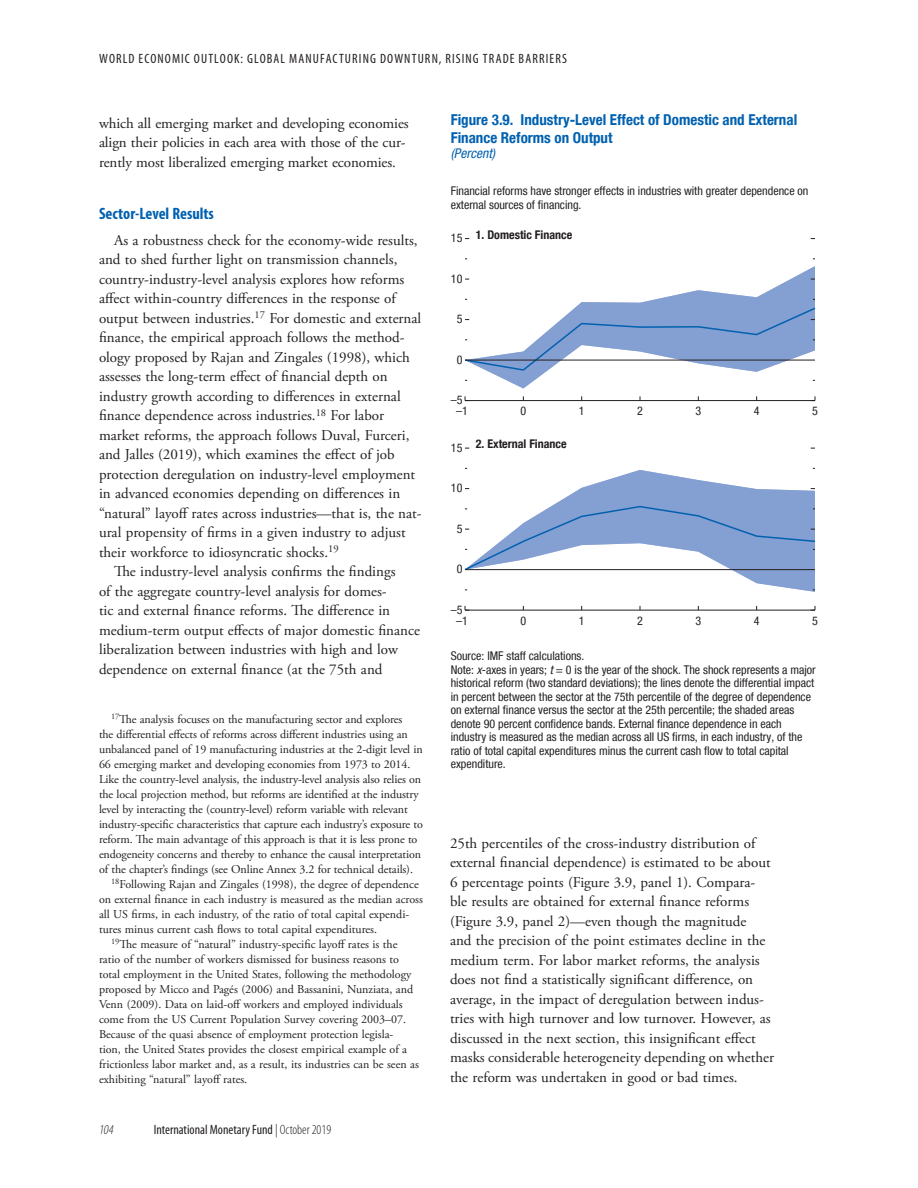
<style>
.page{position:relative;width:918px;height:1188px;background:#fff}
.page>*{position:absolute;margin:0;border:0;box-sizing:border-box;transform-origin:0 0}
.Heading_2{font:700 condensed 16.5px "Myriad Pro";color:#0161b0}
.t1{font:15px/19.5px "Adobe Garamond Pro";color:#231f20}
.t2{font:700 condensed 15px/18px "Helvetica Neue LT Com";color:#0161b0}
.t3{font:condensed 13.5px "Myriad Pro";letter-spacing:.08em;color:#231f20}
.t4{font:condensed 13.5px "Myriad Pro";color:#231f20}
.t5{font:italic condensed 13.5px "Helvetica Neue LT Com";color:#0161b0}
.t6{font:italic 300 condensed 13.5px "Myriad Pro";color:#231f20}
.Footnote_Text{font:12px/15px "Adobe Garamond Pro";letter-spacing:-.005em;color:#231f20}
.t7{font:condensed 12px/13.5px "Helvetica Neue LT Com";color:#231f20}
.t8{font:700 condensed 12px "Helvetica Neue LT Com";color:#231f20}
.s1{font-weight:300}
.s2{font-style:italic}
</style>
<div class="page">
<hr style="left:465px;top:400px;width:350px;height:1px;background:#231f20">
<hr style="left:465px;top:610px;width:350px;height:1px;background:#231f20">
<svg style="left:465px;top:266px;width:351px;height:122px"></svg>
<svg style="left:464px;top:468px;width:351px;height:124px"></svg>
<svg style="left:811px;top:606px;width:5px;height:5px"></svg>
<p class="t3" style="left:99px;top:50px;width:241px">WORLD ECONOMIC OUTLOOK: GLOBAL MANUFACTURING</p>
<p class="t3" style="left:380px;top:50px;width:16px">DOWNTURN</p>
<p class="t3" style="left:439px;top:50px;width:100px">, RISING TRADE BARRIER</p>
<p class="t3" style="left:562px;top:50px;width:6px">S</p>
<p class="t1" style="left:99px;top:114px;width:311px">which all emerging market and developing economies align their policies in each area with those of the cur&shy;rently most liberalized emerging market economies.</p>
<p class="Heading_2" style="left:99px;top:203px;width:117px">Sector-Level Results</p>
<p class="t1" style="left:99px;top:231px;width:324px;text-indent:15px">As a robustness check for the economy-wide results, and to shed further light on transmission channels, country-industry-level analysis explores how reforms affect within-country differences in the response of output between industries.<sup>17</sup> For domestic and external finance, the empirical approach follows the method&shy;ology proposed by Rajan and Zingales (1998), which assesses the long-term effect of financial depth on industry growth according to differences in external finance dependence across industries.<sup>18</sup> For labor market reforms, the approach follows Duval, Furceri, and Jalles (2019), which examines the effect of job protection deregulation on industry-level employment in advanced economies depending on differences in “natural” layoff rates across industries—that is, the nat&shy;ural propensity of firms in a given industry to adjust their workforce to idiosyncratic shocks.<sup>19</sup></p>
<p class="t1" style="left:99px;top:562px;width:323px;text-indent:15px">The industry-level analysis confirms the findings<br>of the aggregate country-level analysis for domes-<br>tic and external finance reforms. The difference in medium-term output effects of major domestic finance liberalization between industries with high and low dependence on external finance (at the 75th and</p>
<p class="Footnote_Text" style="left:99px;top:712px;width:325px;text-indent:12px"><sup>17</sup>The analysis focuses on the manufacturing sector and explores<br>the differential effects of reforms across different industries using an unbalanced panel of 19 manufacturing industries at the 2-digit level in 66 emerging market and developing economies from 1973 to 2014.<br>Like the country-level analysis, the industry-level analysis also relies on the local projection method, but reforms are identified at the industry level by interacting the (country-level) reform variable with relevant industry-specific characteristics that capture each industry’s exposure to reform. The main advantage of this approach is that it is less prone to endogeneity concerns and thereby to enhance the causal interpretation of the chapter’s findings (see Online Annex 3.2 for technical details).</p>
<p class="Footnote_Text" style="left:99px;top:877px;width:325px;text-indent:12px"><sup>18</sup>Following Rajan and Zingales (1998), the degree of dependence on external finance in each industry is measured as the median across all US firms, in each industry, of the ratio of total capital expendi&shy;tures minus current cash flows to total capital expenditures.</p>
<p class="Footnote_Text" style="left:99px;top:937px;width:321px;text-indent:12px"><sup>19</sup>The measure of “natural” industry-specific layoff rates is the ratio of the number of workers dismissed for business reasons to total employment in the United States, following the methodology proposed by Micco and Pagés (2006) and Bassanini, Nunziata, and Venn (2009). Data on laid-off workers and employed individuals come from the US Current Population Survey covering 2003–07.<br>Because of the quasi absence of employment protection legisla-<br>tion, the United States provides the closest empirical example of a frictionless labor market and, as a result, its industries can be seen as exhibiting “natural” layoff rates.</p>
<p class="t6" style="left:99px;top:1122px;width:16px">104</p>
<p class="t4" style="left:154px;top:1121px;width:179px">INTERNATIONAL MONETARY FUND <span class="s1">| October 2019</span></p>
<p class="t2" style="left:451px;top:111px;width:348px">Figure 3.9. Industry-Level Effect of Domestic and External<br>Finance Reforms on Output</p>
<p class="t5" style="left:451px;top:145px;width:46px">(Percent)</p>
<p class="t7" style="left:451px;top:184px;width:359px">Financial reforms have stronger effects in industries with greater dependence on external sources of financing.</p>
<p class="t7" style="left:451px;top:231px;width:13px">15</p>
<p class="t7" style="left:451px;top:272px;width:13px">10</p>
<p class="t7" style="left:457px;top:312px;width:7px">5</p>
<p class="t7" style="left:457px;top:353px;width:7px">0</p>
<p class="t7" style="left:451px;top:393px;width:13px">–5</p>
<p class="t8" style="left:476px;top:227px;width:98px">1. Domestic Finance</p>
<p class="t7" style="left:456px;top:404px;width:13px">–1</p>
<p class="t7" style="left:520px;top:404px;width:7px">0</p>
<p class="t7" style="left:579px;top:404px;width:7px">1</p>
<p class="t7" style="left:637px;top:404px;width:7px">2</p>
<p class="t7" style="left:695px;top:404px;width:7px">3</p>
<p class="t7" style="left:754px;top:404px;width:7px">4</p>
<p class="t7" style="left:812px;top:404px;width:7px">5</p>
<p class="t7" style="left:451px;top:441px;width:13px">15</p>
<p class="t7" style="left:451px;top:481px;width:13px">10</p>
<p class="t7" style="left:457px;top:522px;width:7px">5</p>
<p class="t7" style="left:457px;top:562px;width:7px">0</p>
<p class="t8" style="left:476px;top:437px;width:92px">2. External Finance</p>
<p class="t7" style="left:451px;top:603px;width:13px">–5</p>
<p class="t7" style="left:456px;top:613px;width:13px">–1</p>
<p class="t7" style="left:520px;top:613px;width:7px">0</p>
<p class="t7" style="left:579px;top:613px;width:7px">1</p>
<p class="t7" style="left:637px;top:613px;width:7px">2</p>
<p class="t7" style="left:695px;top:613px;width:7px">3</p>
<p class="t7" style="left:754px;top:613px;width:7px">4</p>
<p class="t7" style="left:812px;top:613px;width:7px">5</p>
<p class="t7" style="left:451px;top:649px;width:366px">Source: IMF staff calculations.<br>Note: <span class="s2">x</span>-axes in years; <span class="s2">t</span> = 0 is the year of the shock. The shock represents a major historical reform (two standard deviations); the lines denote the differential impact in percent between the sector at the 75th percentile of the degree of dependence on external finance versus the sector at the 25th percentile; the shaded areas denote 90 percent confidence bands. External finance dependence in each industry is measured as the median across all US firms, in each industry, of the ratio of total capital expenditures minus the current cash flow to total capital expenditure.</p>
<p class="t1" style="left:450px;top:834px;width:326px">25th percentiles of the cross-industry distribution of external financial dependence) is estimated to be about 6 percentage points (Figure 3.9, panel 1). Compara&shy;ble results are obtained for external finance reforms (Figure 3.9, panel 2)—even though the magnitude<br>and the precision of the point estimates decline in the medium term. For labor market reforms, the analysis does not find a statistically significant difference, on average, in the impact of deregulation between indus&shy;tries with high turnover and low turnover. However, as discussed in the next section, this insignificant effect masks considerable heterogeneity depending on whether the reform was undertaken in good or bad times.</p>
</div>
